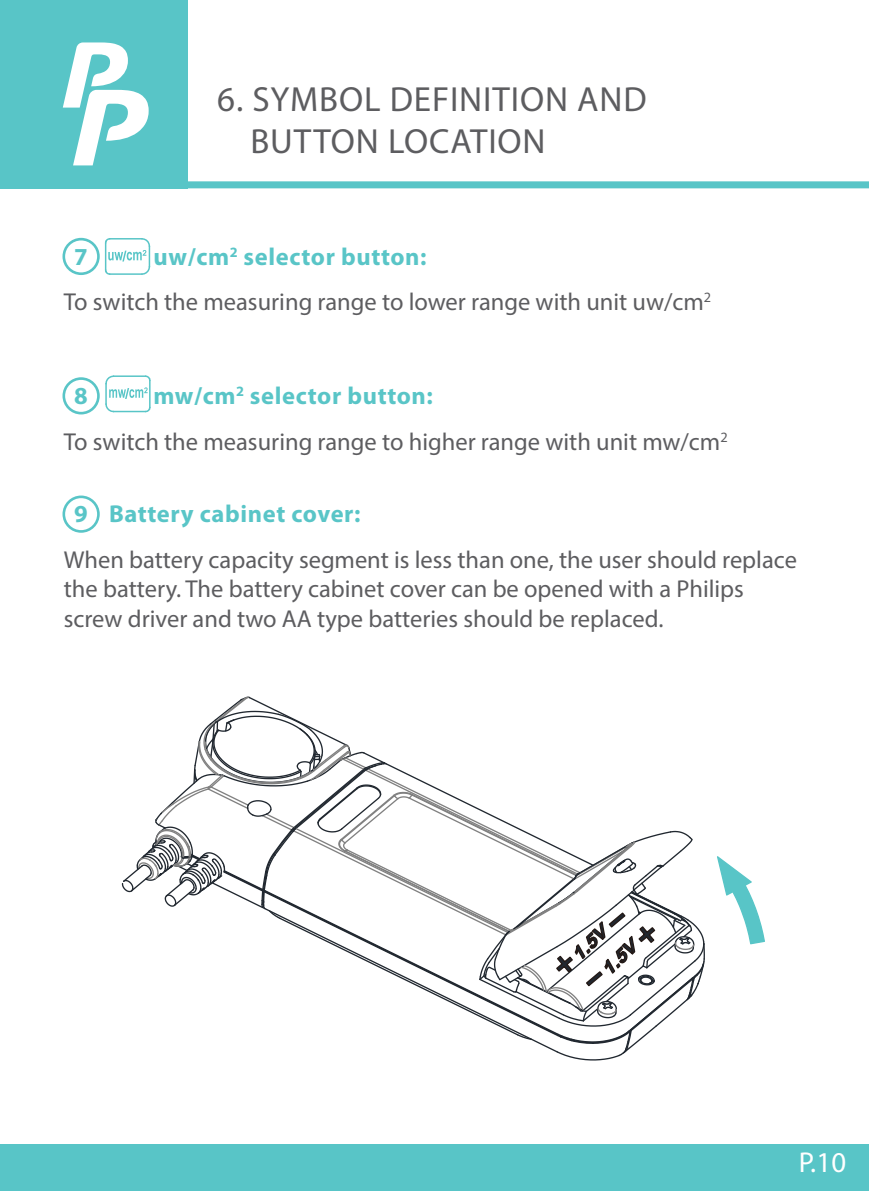
<style>
.page{position:relative;width:869px;height:1191px;background:#fff}
.page>*{position:absolute;margin:0;border:0;box-sizing:border-box;transform-origin:0 0}
.t1{font:600 35px/42px "Myriad Pro";letter-spacing:.025em;color:#5d5d60}
.t2{font:28.7px "Myriad Pro";color:#fff}
.t3{font:24.5px/29.4px "Myriad Pro";color:#5d5d60}
.t4{font:700 24.5px "Myriad Pro";letter-spacing:.025em;color:#59c5c7}
</style>
<div class="page">
<div style="left:0;top:0;width:188px;height:188px;background:#58c5c7"></div>
<svg style="left:63px;top:42px;width:86px;height:123px"></svg>
<div style="left:188px;top:181px;width:680px;height:7px;background:#58c5c7"></div>
<div style="left:0;top:1144px;width:868px;height:47px;background:#58c5c7"></div>
<div style="left:62px;top:238px;width:38px;height:37px;border:3px solid #59c5c7;border-radius:50%"></div>
<div style="left:62px;top:377px;width:38px;height:37px;border:3px solid #59c5c7;border-radius:50%"></div>
<div style="left:62px;top:495px;width:38px;height:38px;border:3px solid #59c5c7;border-radius:50%"></div>
<svg style="left:717px;top:856px;width:47px;height:88px"></svg>
<svg style="left:121px;top:696px;width:584px;height:365px"></svg>
<svg style="left:105px;top:238px;width:45px;height:37px"></svg>
<svg style="left:105px;top:375px;width:45px;height:37px"></svg>
<p class="t4" style="left:74px;top:243px;width:15px">7</p>
<h1 class="t1" style="left:250px;top:78px;width:397px;text-indent:-33px">6. SYMBOL DEFINITION AND<br>BUTTON LOCATION</h1>
<p class="t4" style="left:153px;top:243px;width:274px">uw/cm<sup>2</sup> selector button:</p>
<p class="t3" style="left:64px;top:287px;width:648px">To switch the measuring range to lower range with unit uw/cm<sup>2</sup></p>
<p class="t4" style="left:74px;top:382px;width:15px">8</p>
<p class="t4" style="left:153px;top:382px;width:281px">mw/cm<sup>2</sup> selector button:</p>
<p class="t3" style="left:64px;top:426px;width:665px">To switch the measuring range to higher range with unit mw/cm<sup>2</sup></p>
<p class="t4" style="left:74px;top:500px;width:288px">9 Battery cabinet cover:</p>
<p class="t3" style="left:64px;top:544px;width:734px">When battery capacity segment is less than one, the user should replace the battery. The battery cabinet cover can be opened with a Philips screw driver and two AA type batteries should be replaced.</p>
<p class="t2" style="left:798px;top:1145px;width:49px">P.10</p>
</div>
